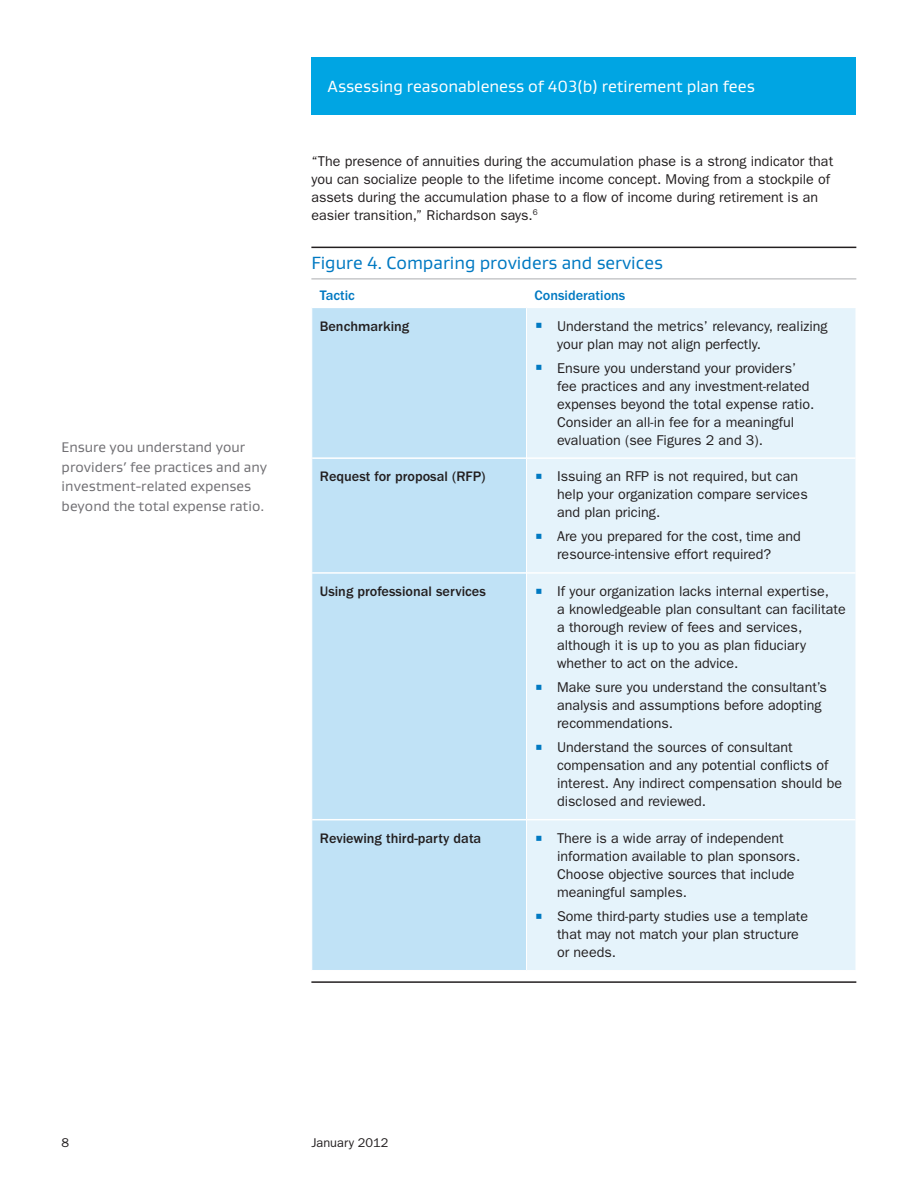
<style>
.page{position:relative;width:918px;height:1188px;background:#fff}
.page>*{position:absolute;margin:0;border:0;box-sizing:border-box;transform-origin:0 0}
.t1{font:18px "Gustan";color:#0079c2}
.t2{font:16.5px "Gustan";color:#fff}
.t3{font:14.25px/18px "ITC Franklin Gothic Std";color:#231f20}
.t4{font:14.25px/19.5px "Gustan";color:#717074}
.t5{font:500 14.25px "ITC Franklin Gothic Std";color:#231f20}
.t6{font:500 14.25px "ITC Franklin Gothic Std";color:#0079c2}
.t7{font:12.75px "ITC Franklin Gothic Std";color:#231f20}
</style>
<div class="page">
<div style="left:311px;top:57px;width:545px;height:58px;background:#00a5e3"></div>
<hr style="left:311px;top:247px;width:545px;height:1px;background:#231f20">
<hr style="left:311px;top:278px;width:545px;height:2px;background:#c7c8ca">
<hr style="left:311px;top:981px;width:545px;height:2px;background:#231f20">
<div style="left:312px;top:308px;width:214px;height:662px;background:#c0e2f6"></div>
<div style="left:527px;top:308px;width:329px;height:662px;background:#e5f3fb"></div>
<hr style="left:312px;top:572px;width:214px;height:2px;background:#fff">
<hr style="left:527px;top:572px;width:329px;height:2px;background:#fff">
<hr style="left:312px;top:457px;width:214px;height:2px;background:#fff">
<hr style="left:527px;top:457px;width:329px;height:2px;background:#fff">
<hr style="left:312px;top:819px;width:214px;height:1px;background:#fff">
<hr style="left:527px;top:819px;width:329px;height:1px;background:#fff">
<svg style="left:537px;top:323px;width:5px;height:5px"></svg>
<svg style="left:537px;top:365px;width:5px;height:5px"></svg>
<svg style="left:537px;top:474px;width:5px;height:5px"></svg>
<svg style="left:537px;top:534px;width:5px;height:5px"></svg>
<svg style="left:537px;top:589px;width:5px;height:5px"></svg>
<svg style="left:537px;top:685px;width:5px;height:5px"></svg>
<svg style="left:537px;top:745px;width:5px;height:5px"></svg>
<svg style="left:537px;top:835px;width:5px;height:6px"></svg>
<svg style="left:537px;top:913px;width:5px;height:6px"></svg>
<p class="t4" style="left:62px;top:437px;width:207px">Ensure you understand your providers’ fee practices and any investment-related expenses beyond the total expense ratio.</p>
<p class="t2" style="left:328px;top:75px;width:429px">Assessing reasonableness of 403(b) retirement plan fees</p>
<p class="t3" style="left:311px;top:152px;width:523px">“The presence of annuities during the accumulation phase is a strong indicator that you can socialize people to the lifetime income concept. Moving from a stockpile of assets during the accumulation phase to a flow of income during retirement is an easier transition,” Richardson says.<sup>6</sup></p>
<p class="t1" style="left:311px;top:251px;width:353px">Figure 4. Comparing providers and services</p>
<p class="t6" style="left:320px;top:287px;width:37px">Tactic</p>
<p class="t6" style="left:535px;top:287px;width:92px">Considerations</p>
<p class="t5" style="left:320px;top:318px;width:91px">Benchmarking</p>
<p class="t3" style="left:557px;top:317px;width:272px">Understand the metrics’ relevancy, realizing your plan may not align perfectly.</p>
<p class="t3" style="left:557px;top:359px;width:259px">Ensure you understand your providers’ fee practices and any investment-related expenses beyond the total expense ratio.<br>Consider an all-in fee for a meaningful evaluation (see Figures 2 and 3).</p>
<p class="t5" style="left:320px;top:469px;width:167px">Request for proposal (RFP)</p>
<p class="t3" style="left:557px;top:468px;width:252px">Issuing an RFP is not required, but can help your organization compare services and plan pricing.</p>
<p class="t3" style="left:557px;top:528px;width:245px">Are you prepared for the cost, time and resource-intensive effort required?</p>
<p class="t5" style="left:320px;top:584px;width:167px">Using professional services</p>
<p class="t3" style="left:557px;top:582px;width:290px">If your organization lacks internal expertise,<br>a knowledgeable plan consultant can facilitate a thorough review of fees and services, although it is up to you as plan fiduciary whether to act on the advice.</p>
<p class="t3" style="left:557px;top:678px;width:271px">Make sure you understand the consultant’s analysis and assumptions before adopting recommendations.</p>
<p class="t3" style="left:557px;top:738px;width:287px">Understand the sources of consultant compensation and any potential conflicts of interest. Any indirect compensation should be disclosed and reviewed.</p>
<p class="t5" style="left:320px;top:830px;width:163px">Reviewing third-party data</p>
<p class="t3" style="left:557px;top:829px;width:245px">There is a wide array of independent information available to plan sponsors.<br>Choose objective sources that include meaningful samples.</p>
<p class="t3" style="left:557px;top:907px;width:252px">Some third-party studies use a template that may not match your plan structure or needs.</p>
<p class="t7" style="left:62px;top:1135px;width:9px">8</p>
<p class="t7" style="left:311px;top:1135px;width:79px">January 2012</p>
</div>
